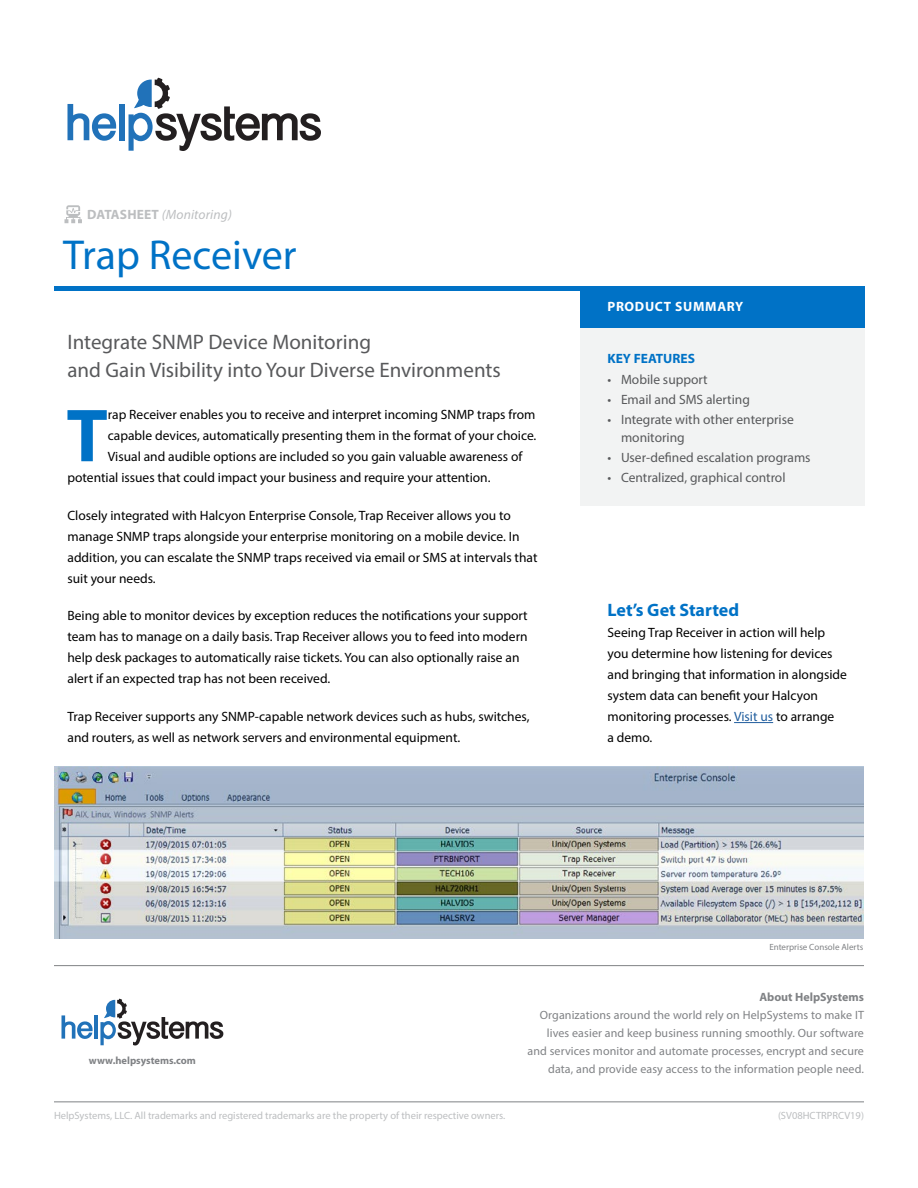
<style>
.page{position:relative;width:918px;height:1188px;background:#fff}
.page>*{position:absolute;margin:0;border:0;box-sizing:border-box;transform-origin:0 0}
.t1{font:700 75.75px "Myriad Pro";color:#0072c6}
.t2{font:42px "Myriad Pro";color:#0072c6}
.t3{font:21px/28.5px "Myriad Pro";color:#58595b}
.t4{font:700 18px "Myriad Pro";color:#0072c6}
.t5{font:13.5px/21px "Myriad Pro";color:#000}
.t6{font:13.5px/18px "Myriad Pro";color:#58595b}
.t7{font:italic 13.5px "Myriad Pro";letter-spacing:.01em;color:#bcbec0}
.t8{font:700 13.5px "Myriad Pro";letter-spacing:.05em;color:#fff}
.t9{font:700 13.5px "Myriad Pro";color:#0072c6}
.t10{font:12px/18px "Myriad Pro";letter-spacing:.01em;color:#808285;text-align:right}
.t11{font:700 12px "Myriad Pro";color:#808285}
.t12{font:10.5px "Myriad Pro";color:#bcbec0}
.t13{font:700 10.5px "Myriad Pro";color:#808285}
.t14{font:9px "Myriad Pro";color:#808285}
.s1{font-weight:700;font-style:normal}
.s2{color:#215e9e}
</style>
<div class="page">
<div style="left:580px;top:327px;width:285px;height:178px;background:#f2f3f3"></div>
<div style="left:580px;top:286px;width:285px;height:42px;background:#0072c6"></div>
<div style="left:54px;top:286px;width:810px;height:5px;background:#0072c6"></div>
<svg style="left:68px;top:104px;width:48px;height:37px"></svg>
<div style="left:119px;top:104px;width:6px;height:36px;background:#2172b9"></div>
<svg style="left:129px;top:78px;width:192px;height:73px"></svg>
<hr style="left:54px;top:1101px;width:810px;height:1px;background:#808285">
<hr style="left:54px;top:965px;width:810px;height:1px;background:#808285">
<svg style="left:62px;top:1015px;width:31px;height:24px"></svg>
<hr style="left:94px;top:1015px;width:4px;height:24px;background:#2172b9">
<svg style="left:100px;top:999px;width:123px;height:46px"></svg>
<svg style="left:64px;top:205px;width:18px;height:18px"></svg>
<hr style="left:734px;top:722px;width:39px;height:1px;background:#215e9e">
<img style="left:55px;top:767px;width:808px;height:171px">
<p class="t7" style="left:87px;top:206px;width:146px"><span class="s1">DATASHEET</span> (Monitoring)</p>
<h2 class="t2" style="left:63px;top:229px;width:235px">Trap Receiver</h2>
<h3 class="t3" style="left:68px;top:327px;width:435px">Integrate SNMP Device Monitoring<br>and Gain Visibility into Your Diverse Environments</h3>
<h1 class="t1" style="left:66px;top:393px;width:43px">T</h1>
<p class="t5" style="left:108px;top:404px;width:429px">rap Receiver enables you to receive and interpret incoming SNMP traps from</p>
<p class="t5" style="left:108px;top:425px;width:430px">capable devices, automatically presenting them in the format of your choice.</p>
<p class="t5" style="left:108px;top:446px;width:416px">Visual and audible options are included so you gain valuable awareness of</p>
<p class="t5" style="left:67px;top:467px;width:425px">potential issues that could impact your business and require your attention.</p>
<p class="t5" style="left:67px;top:505px;width:471px">Closely integrated with Halcyon Enterprise Console, Trap Receiver allows you to manage SNMP traps alongside your enterprise monitoring on a mobile device. In addition, you can escalate the SNMP traps received via email or SMS at intervals that suit your needs.</p>
<p class="t5" style="left:67px;top:605px;width:462px">Being able to monitor devices by exception reduces the notifications your support team has to manage on a daily basis. Trap Receiver allows you to feed into modern help desk packages to automatically raise tickets. You can also optionally raise an alert if an expected trap has not been received.</p>
<p class="t5" style="left:67px;top:706px;width:464px">Trap Receiver supports any SNMP-capable network devices such as hubs, switches, and routers, as well as network servers and environmental equipment.</p>
<p class="t8" style="left:608px;top:299px;width:137px">PRODUCT SUMMARY</p>
<p class="t9" style="left:608px;top:351px;width:89px">KEY FEATURES</p>
<p class="t6" style="left:608px;top:370px;width:102px">• Mobile support</p>
<p class="t6" style="left:608px;top:390px;width:144px">• Email and SMS alerting</p>
<p class="t6" style="left:621px;top:410px;width:174px;text-indent:-14px">• Integrate with other enterprise monitoring</p>
<p class="t6" style="left:608px;top:448px;width:205px">• User-defined escalation programs</p>
<p class="t6" style="left:608px;top:468px;width:180px">• Centralized, graphical control</p>
<h3 class="t4" style="left:608px;top:600px;width:133px">Let’s Get Started</h3>
<p class="t5" style="left:608px;top:622px;width:241px">Seeing Trap Receiver in action will help you determine how listening for devices and bringing that information in alongside system data can benefit your Halcyon monitoring processes. <span class="s2">Visit us</span> to arrange<br>a demo.</p>
<p class="t14" style="left:769px;top:942px;width:95px">Enterprise Console Alerts</p>
<p class="t13" style="left:89px;top:1054px;width:109px">www.helpsystems.com</p>
<p class="t11" style="left:759px;top:990px;width:106px">About HelpSystems</p>
<p class="t10" style="left:527px;top:1006px;width:338px">Organizations around the world rely on HelpSystems to make IT lives easier and keep business running smoothly. Our software and services monitor and automate processes, encrypt and secure data, and provide easy access to the information people need.</p>
<p class="t12" style="left:54px;top:1109px;width:453px">HelpSystems, LLC. All trademarks and registered trademarks are the property of their respective owners.</p>
<p class="t12" style="left:778px;top:1109px;width:87px">(SV08HCTRPRCV19)</p>
</div>
